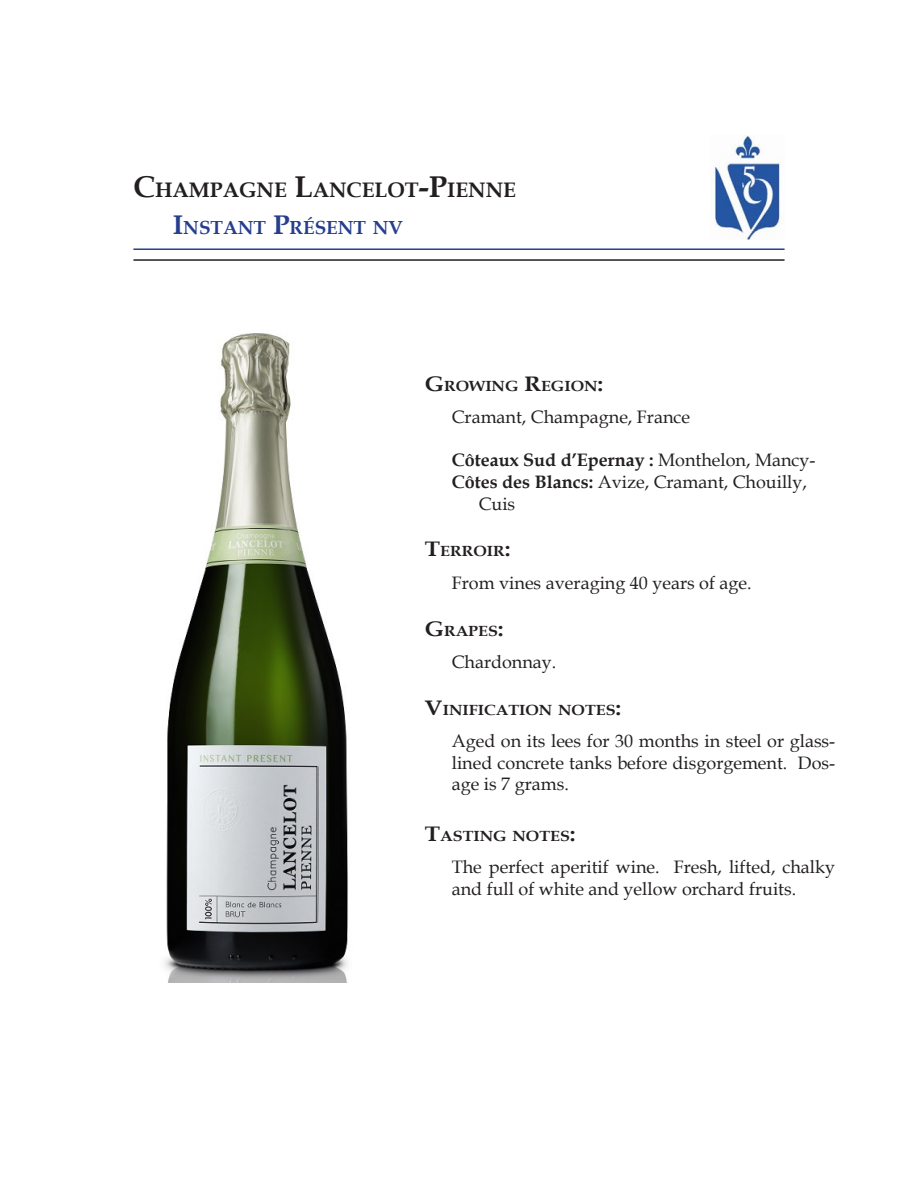
<style>
.page{position:relative;width:918px;height:1188px;background:#fff}
.page>*{position:absolute;margin:0;border:0;box-sizing:border-box;transform-origin:0 0}
.t1{font:700 21px "Book Antiqua";color:#231f20}
.t2{font:700 18.9px "Book Antiqua";color:#253f8e}
.t3{font:18px/21.6px "Book Antiqua";color:#231f20}
.t4{font:700 14.7px "Book Antiqua";color:#231f20;scale:1.1 1}
.s1{font-size:30px}
.s2{font-size:27px}
.s3{font-size:21px}
.s4{font-weight:700}
</style>
<div class="page">
<hr style="left:133px;top:259px;width:652px;height:2px;background:#231f20">
<hr style="left:133px;top:248px;width:652px;height:2px;background:#253f8e">
<img style="left:714px;top:136px;width:68px;height:103px">
<img style="left:164px;top:333px;width:184px;height:650px">
<p class="t1" style="left:133px;top:176px;width:384px"><span class="s1">C</span>HAMPAGNE <span class="s1">L</span>ANCELOT<span class="s1">-P</span>IENNE</p>
<p class="t2" style="left:173px;top:215px;width:231px"><span class="s2">I</span>NSTANT <span class="s2">P</span>RÉSENT NV</p>
<p class="t4" style="left:425px;top:376px;width:164px"><span class="s3">G</span>ROWING <span class="s3">R</span>EGION<span class="s3">:</span></p>
<p class="t3" style="left:452px;top:406px;width:240px">Cramant, Champagne, France</p>
<p class="t3" style="left:452px;top:449px;width:365px"><span class="s4">Côteaux Sud d’Epernay :</span> Monthelon, Mancy-<br><span class="s4">Côtes des Blancs:</span> Avize, Cramant, Chouilly,</p>
<p class="t3" style="left:479px;top:492px;width:38px">Cuis</p>
<p class="t4" style="left:425px;top:541px;width:80px"><span class="s3">T</span>ERROIR<span class="s3">:</span></p>
<p class="t3" style="left:452px;top:571px;width:301px">From vines averaging 40 years of age.</p>
<p class="t4" style="left:425px;top:621px;width:73px"><span class="s3">G</span>RAPES<span class="s3">:</span></p>
<p class="t3" style="left:452px;top:651px;width:106px">Chardonnay.</p>
<p class="t4" style="left:425px;top:700px;width:180px"><span class="s3">V</span>INIFICATION NOTES<span class="s3">:</span></p>
<p class="t3" style="left:452px;top:730px;width:385px;text-align:justify">Aged on its lees for 30 months in steel or glass&shy;lined concrete tanks before disgorgement. Dos&shy;age is 7 grams.</p>
<p class="t4" style="left:425px;top:826px;width:139px"><span class="s3">T</span>ASTING NOTES<span class="s3">:</span></p>
<p class="t3" style="left:452px;top:856px;width:385px">The perfect aperitif wine. Fresh, lifted, chalky and full of white and yellow orchard fruits.</p>
</div>
